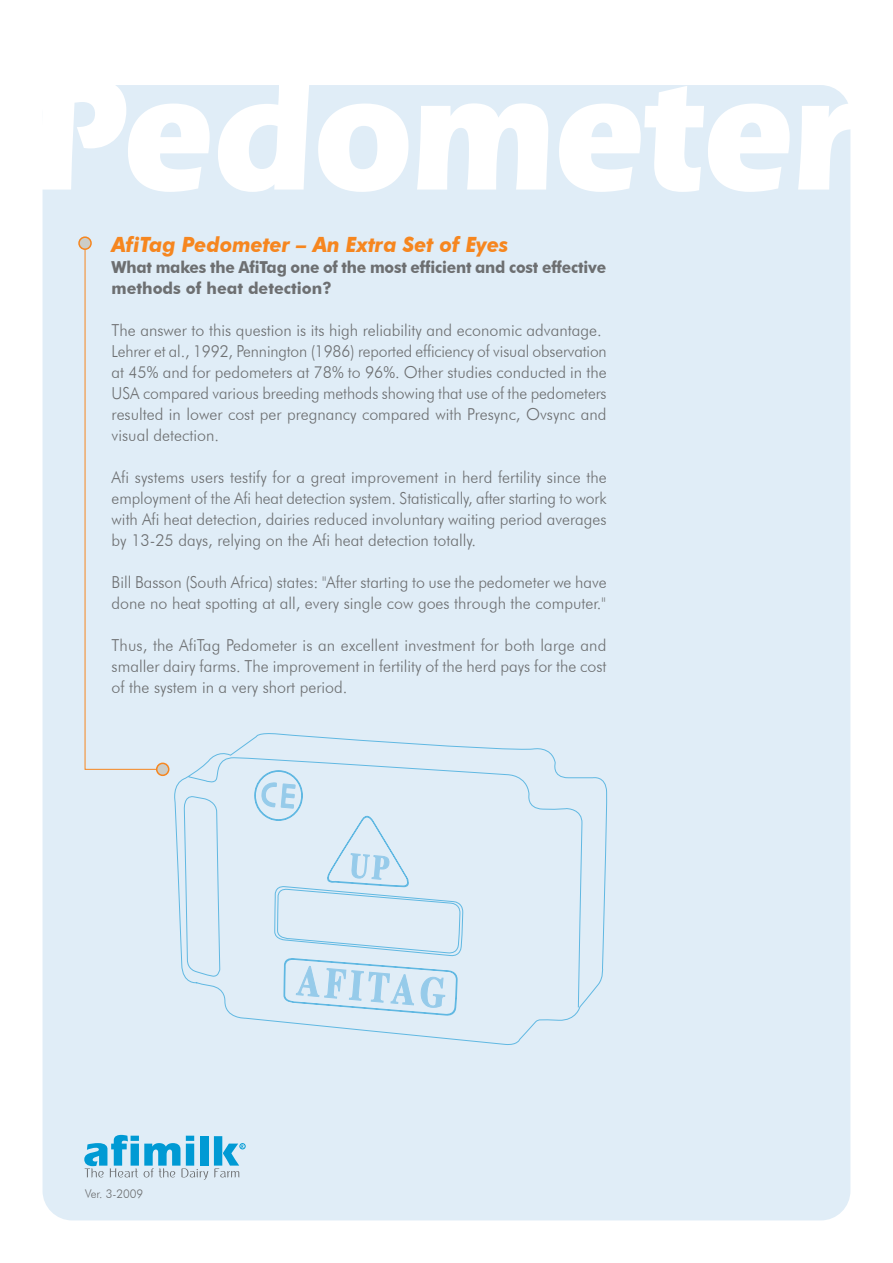
<style>
.page{position:relative;width:893px;height:1263px;background:#fff}
.page>*{position:absolute;margin:0;border:0;box-sizing:border-box;transform-origin:0 0}
.t1{font:700 164.55px "Eras IT Cby BT";letter-spacing:-.01em;color:#fff;scale:.96 1}
.t2{font:italic 700 21px "Futura BT";color:#f6861f;scale:.96 1}
.t3{font:300 16.5px/21px "Futura BT";color:#6d6f71}
.t4{font:700 16.5px/21px "Futura BT";letter-spacing:-.01em;color:#6d6f71;scale:.94 1}
.t5{font:300 12px "Futura BT";color:#6d6f71}
</style>
<div class="page">
<div style="left:43px;top:85px;width:807px;height:1135px;background:#e0edf7;border-radius:30px"></div>
<svg style="left:84px;top:1135px;width:124px;height:45px"></svg>
<div style="left:200px;top:1136px;width:8px;height:29px;background:#009ad4"></div>
<svg style="left:214px;top:1136px;width:31px;height:41px"></svg>
<svg style="left:84px;top:247px;width:74px;height:523px"></svg>
<div style="left:79px;top:237px;width:12px;height:12px;background:#cccdc8;border-radius:50%"></div>
<div style="left:78px;top:236px;width:14px;height:14px;border:2px solid #f6861f;border-radius:50%"></div>
<div style="left:157px;top:763px;width:12px;height:12px;background:#cccdc8;border-radius:50%"></div>
<div style="left:156px;top:762px;width:13px;height:14px;border:2px solid #f6861f;border-radius:50%"></div>
<svg style="left:174px;top:733px;width:433px;height:312px"></svg>
<svg style="left:350px;top:853px;width:40px;height:27px"></svg>
<svg style="left:261px;top:782px;width:35px;height:46px"></svg>
<svg style="left:295px;top:965px;width:119px;height:41px"></svg>
<svg style="left:420px;top:977px;width:26px;height:31px"></svg>
<h1 class="t1" style="left:32px;top:33px;width:863px">Pedometer</h1>
<p class="t2" style="left:112px;top:232px;width:415px">AfiTag Pedometer – An Extra Set of Eyes</p>
<p class="t4" style="left:112px;top:256px;width:528px">What makes the AfiTag one of the most efficient and cost effective methods of heat detection?</p>
<p class="t3" style="left:112px;top:319px;width:497px">The answer to this question is its high reliability and economic advantage.<br>Lehrer et al., 1992, Pennington (1986) reported efficiency of visual observation at 45% and for pedometers at 78% to 96%. Other studies conducted in the USA compared various breeding methods showing that use of the pedometers resulted in lower cost per pregnancy compared with Presync, Ovsync and visual detection.</p>
<p class="t3" style="left:112px;top:466px;width:497px;text-align:justify">Afi systems users testify for a great improvement in herd fertility since the employment of the Afi heat detection system. Statistically, after starting to work with Afi heat detection, dairies reduced involuntary waiting period averages by 13-25 days, relying on the Afi heat detection totally.</p>
<p class="t3" style="left:112px;top:571px;width:497px">Bill Basson (South Africa) states ": After starting to use the pedometer we have done no heat spotting at all, every single cow goes through the computer ".</p>
<p class="t3" style="left:112px;top:634px;width:496px;text-align:justify">Thus, the AfiTag Pedometer is an excellent investment for both large and smaller dairy farms. The improvement in fertility of the herd pays for the cost of the system in a very short period.</p>
<p class="t5" style="left:85px;top:1186px;width:60px">Ver. 3-2009</p>
</div>
